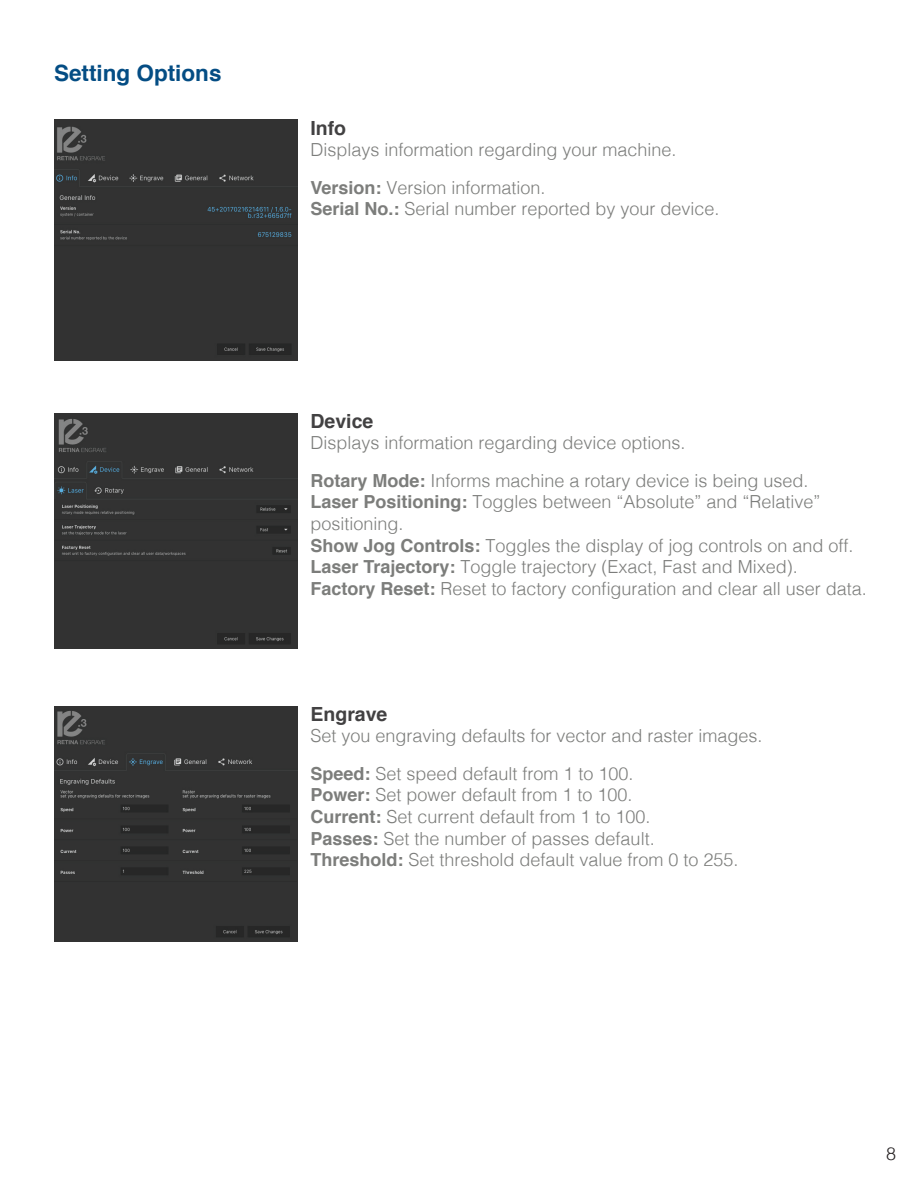
<style>
.page{position:relative;width:918px;height:1188px;background:#fff}
.page>*{position:absolute;margin:0;border:0;box-sizing:border-box;transform-origin:0 0}
.t1{font:700 22.5px "Helvetica";color:#044d84}
.t2{font:700 19.5px "Helvetica";color:#424142}
.t3{font:300 18px/21.6px "Helvetica";color:#7c7d7b}
.t4{font:300 18px "Helvetica";color:#231f20}
.s1{font-weight:700}
</style>
<div class="page">
<div style="left:54px;top:120px;width:243px;height:240px;background:#323232"></div>
<img style="left:54px;top:413px;width:243px;height:236px">
<img style="left:54px;top:706px;width:243px;height:235px">
<p class="t1" style="left:54px;top:55px;width:169px">Setting Options</p>
<p class="t2" style="left:310px;top:112px;width:37px">Info</p>
<p class="t3" style="left:311px;top:130px;width:368px;line-height:37.5px">Displays information regarding your machine.<br><span class="s1">Version:</span> Version information.</p>
<p class="t3" style="left:311px;top:197px;width:411px"><span class="s1">Serial No.:</span> Serial number reported by your device.</p>
<p class="t2" style="left:310px;top:405px;width:64px">Device</p>
<p class="t3" style="left:310px;top:423px;width:500px;line-height:37.5px">Displays information regarding device options.<br><span class="s1">Rotary Mode:</span> Informs machine a rotary device is being used.</p>
<p class="t3" style="left:310px;top:490px;width:558px"><span class="s1">Laser Positioning:</span> Toggles between “Absolute” and “Relative” positioning.<br><span class="s1">Show Jog Controls:</span> Toggles the display of jog controls on and off.<br><span class="s1">Laser Trajectory:</span> Toggle trajectory (Exact, Fast and Mixed).<br><span class="s1">Factory Reset:</span> Reset to factory configuration and clear all user data.</p>
<p class="t2" style="left:310px;top:698px;width:78px">Engrave</p>
<p class="t3" style="left:310px;top:716px;width:454px;line-height:37.5px">Set you engraving defaults for vector and raster images.<br><span class="s1">Speed:</span> Set speed default from 1 to 100.</p>
<p class="t3" style="left:310px;top:783px;width:430px"><span class="s1">Power:</span> Set power default from 1 to 100.<br><span class="s1">Current:</span> Set current default from 1 to 100.<br><span class="s1">Passes:</span> Set the number of passes default.<br><span class="s1">Threshold:</span> Set threshold default value from 0 to 255.</p>
<p class="t4" style="left:886px;top:1139px;width:12px">8</p>
</div>
